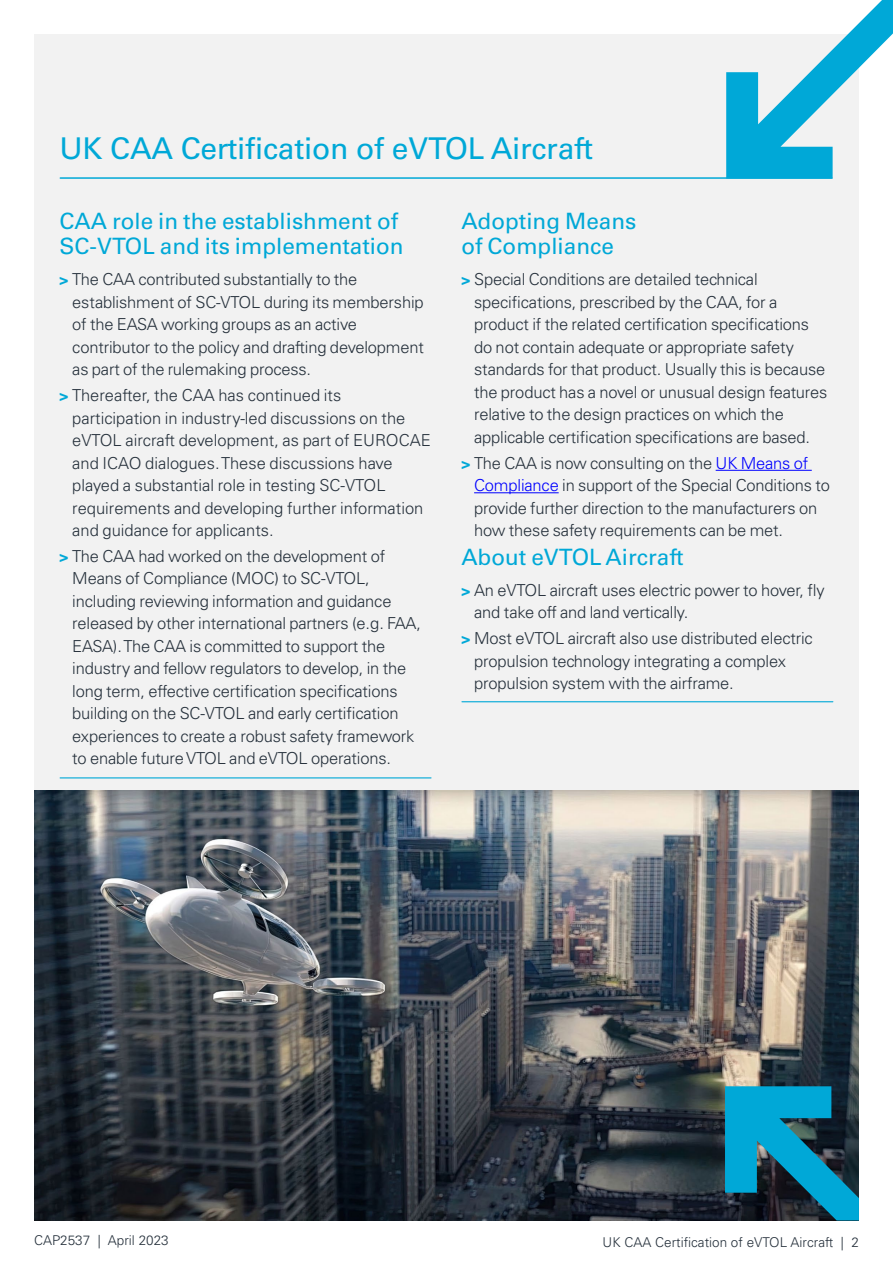
<style>
.page{position:relative;width:893px;height:1263px;background:#fff}
.page>*{position:absolute;margin:0;border:0;box-sizing:border-box;transform-origin:0 0}
.t1{font:30px "Univers LT Std";letter-spacing:-.01em;color:#00a8d7}
.t2{font:22.5px/25.5px "Univers LT Std";color:#00a8d7}
.t3{font:300 16.5px/22.5px "Univers LT Std";letter-spacing:-.01em;color:#25303b}
.t4{font:300 13.5px "Univers LT Std";color:#25303b}
.s1{font-weight:700;font-size:15px;color:#00a8d7}
.s2{color:#00f}
</style>
<div class="page">
<div style="left:34px;top:34px;width:825px;height:1186px;background:#f2f2f2"></div>
<svg style="left:726px;top:0;width:167px;height:179px"></svg>
<hr style="left:60px;top:177px;width:772px;height:2px;background:#00a8d7">
<hr style="left:462px;top:701px;width:371px;height:1px;background:#00a8d7">
<hr style="left:60px;top:777px;width:371px;height:1px;background:#00a8d7">
<hr style="left:716px;top:470px;width:96px;height:1px;background:#00f">
<hr style="left:474px;top:492px;width:85px;height:1px;background:#00f">
<img style="left:34px;top:790px;width:825px;height:430px">
<svg style="left:725px;top:1086px;width:134px;height:134px;background:#0e6e8b"></svg>
<h2 class="t1" style="left:60px;top:130px;width:535px">UK CAA Certifcation of eVTOL Aircraft</h2>
<h3 class="t2" style="left:60px;top:208px;width:346px">CAA role in the establishment of<br>SC-VTOL and its implementation</h3>
<p class="t3" style="left:72px;top:268px;width:353px;text-indent:-13px"><span class="s1">&gt;</span> The CAA contributed substantially to the establishment of SC-VTOL during its membership of the EASA working groups as an active contributor to the policy and drafting development as part of the rulemaking process.</p>
<p class="t3" style="left:72px;top:384px;width:360px;text-indent:-13px"><span class="s1">&gt;</span> Thereafter, the CAA has continued its participation in industry-led discussions on the eVTOL aircraft development, as part of EUROCAE and ICAO dialogues. These discussions have played a substantial role in testing SC-VTOL requirements and developing further information and guidance for applicants.</p>
<p class="t3" style="left:72px;top:545px;width:350px;text-indent:-13px"><span class="s1">&gt;</span> The CAA had worked on the development of Means of Compliance (MOC) to SC-VTOL, including reviewing information and guidance released by other international partners (e.g. FAA, EASA). The CAA is committed to support the industry and fellow regulators to develop, in the long term, effective certifcation specifcations building on the SC-VTOL and early certifcation experiences to create a robust safety framework to enable future VTOL and eVTOL operations.</p>
<h3 class="t2" style="left:461px;top:208px;width:176px">Adopting Means of Compliance</h3>
<p class="t3" style="left:474px;top:268px;width:355px;text-indent:-13px"><span class="s1">&gt;</span> Special Conditions are detailed technical specifcations, prescribed by the CAA, for a product if the related certifcation specifcations do not contain adequate or appropriate safety standards for that product. Usually this is because the product has a novel or unusual design features relative to the design practices on which the applicable certifcation specifcations are based.</p>
<p class="t3" style="left:474px;top:451px;width:357px;text-indent:-13px"><span class="s1">&gt;</span> The CAA is now consulting on the <span class="s2">UK Means of Compliance</span> in support of the Special Conditions to provide further direction to the manufacturers on how these safety requirements can be met.</p>
<h3 class="t2" style="left:461px;top:544px;width:224px">About eVTOL Aircraft</h3>
<p class="t3" style="left:474px;top:579px;width:352px;text-indent:-13px"><span class="s1">&gt;</span> An eVTOL aircraft uses electric power to hover, fy and take off and land vertically.</p>
<p class="t3" style="left:474px;top:627px;width:340px;text-indent:-13px"><span class="s1">&gt;</span> Most eVTOL aircraft also use distributed electric propulsion technology integrating a complex propulsion system with the airframe.</p>
<p class="t4" style="left:34px;top:1232px;width:136px">CAP2537 | April 2023</p>
<p class="t4" style="left:603px;top:1234px;width:258px">UK CAA Certifcation of eVTOL Aircraft | 2</p>
</div>
